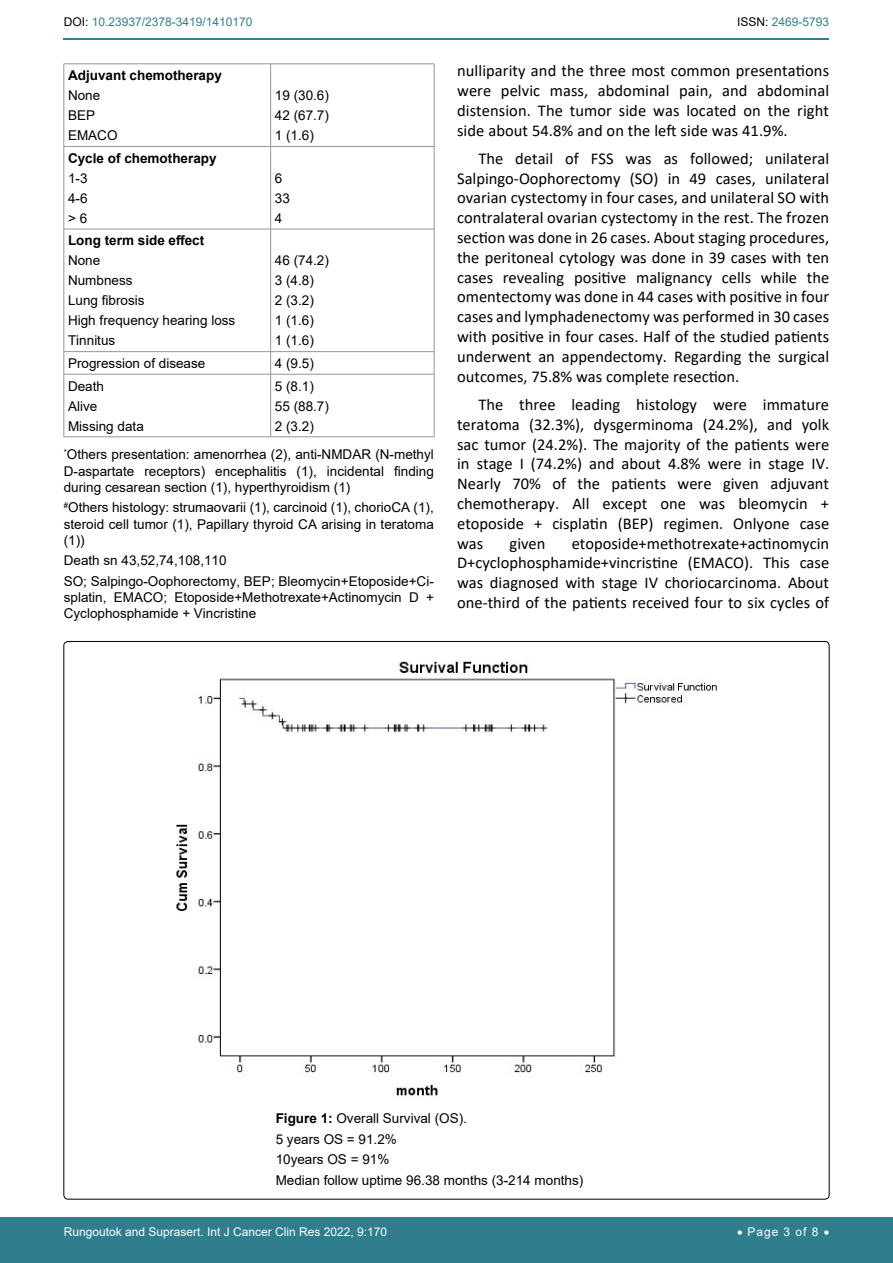
<style>
.page{position:relative;width:893px;height:1263px;background:#fff}
.page>*{position:absolute;margin:0;border:0;box-sizing:border-box;transform-origin:0 0}
.t1{font:16.5px/19.8px "Calibri";color:#000;text-align:justify}
.t2{font:13.5px/20px "Arial";color:#000}
.t3{font:700 13.5px "Arial";color:#000}
.t4{font:12px "Arial";color:#fff}
.t5{font:12px "Arial";color:#30808d}
.s1{color:#000}
.s2{font-weight:700}
</style>
<div class="page">
<div style="left:0;top:1217px;width:893px;height:46px;background:#307d8d"></div>
<hr style="left:64px;top:38px;width:765px;height:2px;background:#30808d">
<hr style="left:64px;top:64px;width:207px;height:1px;background:#939598">
<hr style="left:64px;top:64px;width:1px;height:82px;background:#939598">
<hr style="left:271px;top:64px;width:163px;height:1px;background:#939598">
<hr style="left:270px;top:64px;width:1px;height:82px;background:#939598">
<hr style="left:434px;top:64px;width:1px;height:82px;background:#939598">
<hr style="left:64px;top:146px;width:207px;height:1px;background:#939598">
<hr style="left:64px;top:146px;width:1px;height:83px;background:#939598">
<hr style="left:271px;top:146px;width:163px;height:1px;background:#939598">
<hr style="left:270px;top:146px;width:1px;height:83px;background:#939598">
<hr style="left:434px;top:146px;width:1px;height:83px;background:#939598">
<hr style="left:64px;top:229px;width:207px;height:1px;background:#939598">
<hr style="left:64px;top:229px;width:1px;height:123px;background:#939598">
<hr style="left:271px;top:229px;width:163px;height:1px;background:#939598">
<hr style="left:270px;top:229px;width:1px;height:123px;background:#939598">
<hr style="left:434px;top:229px;width:1px;height:123px;background:#939598">
<hr style="left:64px;top:351px;width:207px;height:1px;background:#939598">
<svg style="left:64px;top:352px;width:1px;height:22px"></svg>
<hr style="left:271px;top:351px;width:163px;height:1px;background:#939598">
<svg style="left:270px;top:352px;width:1px;height:22px"></svg>
<svg style="left:434px;top:352px;width:1px;height:22px"></svg>
<hr style="left:64px;top:374px;width:207px;height:1px;background:#939598">
<hr style="left:64px;top:374px;width:1px;height:63px;background:#939598">
<hr style="left:271px;top:374px;width:163px;height:1px;background:#939598">
<hr style="left:270px;top:374px;width:1px;height:63px;background:#939598">
<hr style="left:434px;top:374px;width:1px;height:63px;background:#939598">
<hr style="left:64px;top:437px;width:207px;height:1px;background:#939598">
<hr style="left:271px;top:437px;width:163px;height:1px;background:#939598">
<img style="left:176px;top:661px;width:541px;height:435px">
<p class="t5" style="left:64px;top:14px;width:190px"><span class="s1">DOI:</span> 10.23937/2378-3419/1410170</p>
<p class="t5" style="left:737px;top:14px;width:94px"><span class="s1">ISSN:</span> 2469-5793</p>
<p class="t3" style="left:68px;top:66px;width:155px">Adjuvant chemotherapy</p>
<p class="t2" style="left:68px;top:85px;width:51px">None<br>BEP<br>EMACO</p>
<p class="t2" style="left:275px;top:85px;width:56px;text-align:justify">19 (30.6)<br>42 (67.7)<br>1 (1.6)</p>
<p class="t3" style="left:68px;top:148px;width:150px">Cycle of chemotherapy</p>
<p class="t2" style="left:68px;top:168px;width:21px;text-align:justify">1-3<br>4-6 &gt; 6</p>
<p class="t2" style="left:275px;top:168px;width:17px">6<br>33<br>4</p>
<p class="t3" style="left:68px;top:231px;width:138px">Long term side effect</p>
<p class="t2" style="left:68px;top:250px;width:169px">None<br>Numbness<br>Lung fibrosis<br>High frequency hearing loss<br>Tinnitus</p>
<p class="t2" style="left:275px;top:250px;width:56px">46 (74.2)<br>3 (4.8)<br>2 (3.2)<br>1 (1.6)<br>1 (1.6)</p>
<p class="t2" style="left:68px;top:353px;width:139px">Progression of disease</p>
<p class="t2" style="left:275px;top:353px;width:41px">4 (9.5)</p>
<p class="t2" style="left:68px;top:376px;width:77px">Death<br>Alive<br>Missing data</p>
<p class="t2" style="left:275px;top:376px;width:56px">5 (8.1)<br>55 (88.7)<br>2 (3.2)</p>
<p class="t2" style="left:64px;top:446px;width:372px;line-height:16.2px;text-align:justify"><sup>*</sup>Others presentation: amenorrhea (2), anti-NMDAR (N-methyl D-aspartate receptors) encephalitis (1), incidental finding during cesarean section (1), hyperthyroidism (1)</p>
<p class="t2" style="left:64px;top:499px;width:372px;line-height:16.2px;text-align:justify"><sup>#</sup>Others histology: strumaovarii (1), carcinoid (1), chorioCA (1), steroid cell tumor (1), Papillary thyroid CA arising in teratoma (1))</p>
<p class="t2" style="left:64px;top:550px;width:372px;line-height:20.4px">Death sn 43,52,74,108,110<br>SO; Salpingo-Oophorectomy, BEP; Bleomycin+Etoposide+Ci-</p>
<p class="t2" style="left:64px;top:589px;width:372px;line-height:16.2px">splatin, EMACO; Etoposide+Methotrexate+Actinomycin D +<br>Cyclophosphamide + Vincristine</p>
<p class="t1" style="left:457px;top:60px;width:373px">nulliparity and the three most common presentations were pelvic mass, abdominal pain, and abdominal distension. The tumor side was located on the right side about 54.8% and on the left side was 41.9%.</p>
<p class="t1" style="left:457px;top:148px;width:374px;text-indent:21px">The detail of FSS was as followed; unilateral Salpingo-Oophorectomy (SO) in 49 cases, unilateral ovarian cystectomy in four cases, and unilateral SO with contralateral ovarian cystectomy in the rest. The frozen section was done in 26 cases. About staging procedures, the peritoneal cytology was done in 39 cases with ten cases revealing positive malignancy cells while the omentectomy was done in 44 cases with positive in four cases and lymphadenectomy was performed in 30 cases with positive in four cases. Half of the studied patients underwent an appendectomy. Regarding the surgical outcomes, 75.8% was complete resection.</p>
<p class="t1" style="left:457px;top:394px;width:374px;text-indent:21px">The three leading histology were immature teratoma (32.3%), dysgerminoma (24.2%), and yolk sac tumor (24.2%). The majority of the patients were in stage I (74.2%) and about 4.8% were in stage IV.<br>Nearly 70% of the patients were given adjuvant chemotherapy. All except one was bleomycin + etoposide + cisplatin (BEP) regimen. Onlyone case was</p>
<p class="t1" style="left:457px;top:533px;width:374px;text-indent:115px">etoposide+methotrexate+actinomycin D+cyclophosphamide+vincristine (EMACO). This case was diagnosed with stage IV choriocarcinoma. About one-third of the patients received four to six cycles of</p>
<p class="t1" style="left:510px;top:533px;width:37px">given</p>
<p class="t2" style="left:276px;top:1108px;width:309px;line-height:20.4px"><span class="s2">Figure 1:</span> Overall Survival (OS).<br>5 years OS = 91.2%<br>10years OS = 91%<br>Median follow uptime 96.38 months (3-214 months)</p>
<p class="t4" style="left:64px;top:1223px;width:325px">Rungoutok and Suprasert. Int J Cancer Clin Res 2022, 9:170</p>
<p class="t4" style="left:737px;top:1223px;width:94px">• Page 3 of 8 •</p>
</div>
